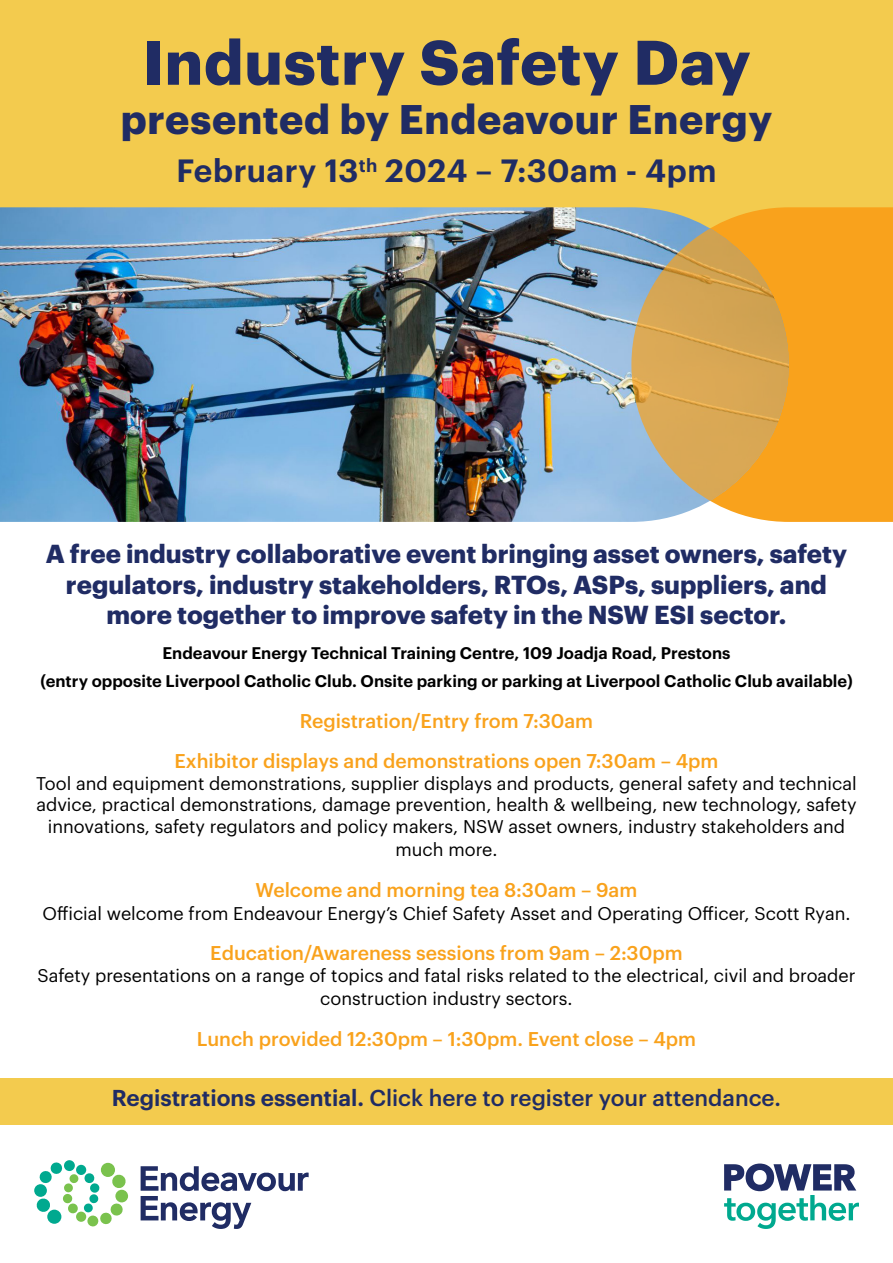
<style>
.page{position:relative;width:893px;height:1263px;background:#fff}
.page>*{position:absolute;margin:0;border:0;box-sizing:border-box;transform-origin:0 0}
.Heading_1{font:700 61.5px "Graphik";letter-spacing:.015em;color:#202c64}
.Heading_1-2{font:700 40.5px "Graphik";letter-spacing:.02em;color:#202c64}
.Heading_1-3{font:600 31.5px "Graphik";letter-spacing:.015em;color:#202c64}
.Body_Copy{font:700 25.5px/30.6px "Graphik";color:#202c64;text-align:center}
.Body_Copy_Bold{font:500 22.5px "Graphik";color:#202c64}
.Body_Copy_Bold-2{font:500 19.5px "Graphik";color:#f9a21c}
.Body_Copy_Bold-3{font:18px/21.6px "Graphik";color:#000;text-align:center}
.Body_Copy_Bold-4{font:600 16.5px "Graphik";color:#000}
.s1{font-weight:600}
</style>
<div class="page">
<div style="left:0;top:1078px;width:893px;height:46px;background:#f3cb4e"></div>
<div style="left:0;top:0;width:893px;height:257px;background:#f3cb4e"></div>
<svg style="left:141px;top:1166px;width:168px;height:63px"></svg>
<svg style="left:87px;top:1215px;width:12px;height:12px"></svg>
<svg style="left:34px;top:1184px;width:13px;height:13px"></svg>
<svg style="left:64px;top:1160px;width:11px;height:11px"></svg>
<svg style="left:36px;top:1162px;width:91px;height:63px"></svg>
<div style="left:76px;top:1165px;width:10px;height:10px;background:#00a98f;border-radius:50%"></div>
<div style="left:789px;top:207px;width:104px;height:315px;background:#f9a21c"></div>
<img style="left:0;top:207px;width:789px;height:315px">
<svg style="left:631px;top:228px;width:158px;height:273px;background:#d4a657"></svg>
<svg style="left:724px;top:1163px;width:135px;height:66px"></svg>
<p class="Heading_1" style="left:142px;top:15px;width:610px">Industry Safety Day</p>
<p class="Heading_1-2" style="left:121px;top:88px;width:653px">presented by Endeavour Energy</p>
<p class="Heading_1-3" style="left:176px;top:147px;width:542px">February 13<sup>th</sup> 2024 – 7:30am - 4pm</p>
<p class="Body_Copy" style="left:46px;top:536px;width:803px">A free industry collaborative event bringing asset owners, safety regulators, industry stakeholders, RTOs, ASPs, suppliers, and more together to improve safety in the NSW ESI sector.</p>
<p class="Body_Copy_Bold-4" style="left:162px;top:641px;width:570px">Endeavour Energy Technical Training Centre, 109 Joadja Road, Prestons</p>
<p class="Body_Copy_Bold-4" style="left:40px;top:669px;width:814px">(entry opposite Liverpool Catholic Club. Onsite parking or parking at Liverpool Catholic Club available)</p>
<p class="Body_Copy_Bold-2" style="left:300px;top:706px;width:295px">Registration/Entry from 7:30am</p>
<p class="Body_Copy_Bold-2" style="left:174px;top:746px;width:546px">Exhibitor displays and demonstrations open 7:30am – 4pm</p>
<p class="Body_Copy_Bold-3" style="left:36px;top:771px;width:822px">Tool and equipment demonstrations, supplier displays and products, general safety and technical advice, practical demonstrations, damage prevention, health &amp; wellbeing, new technology, safety innovations, safety regulators and policy makers, NSW asset owners, industry stakeholders and</p>
<p class="Body_Copy_Bold-3" style="left:396px;top:837px;width:103px">much more.</p>
<p class="Body_Copy_Bold-2" style="left:256px;top:875px;width:383px">Welcome and morning tea 8:30am – 9am</p>
<p class="Body_Copy_Bold-3" style="left:42px;top:901px;width:810px">Official welcome from Endeavour Energy’s Chief Safety Asset and Operating Officer, Scott Ryan.</p>
<p class="Body_Copy_Bold-2" style="left:210px;top:938px;width:474px">Education/Awareness sessions from 9am – 2:30pm</p>
<p class="Body_Copy_Bold-3" style="left:37px;top:962px;width:820px;line-height:23.4px">Safety presentations on a range of topics and fatal risks related to the electrical, civil and broader construction industry sectors.</p>
<p class="Body_Copy_Bold-2" style="left:197px;top:1024px;width:501px">Lunch provided 12:30pm – 1:30pm. Event close – 4pm</p>
<p class="Body_Copy_Bold" style="left:112px;top:1081px;width:671px"><span class="s1">Registrations essential.</span> Click here to register your attendance.</p>
</div>
